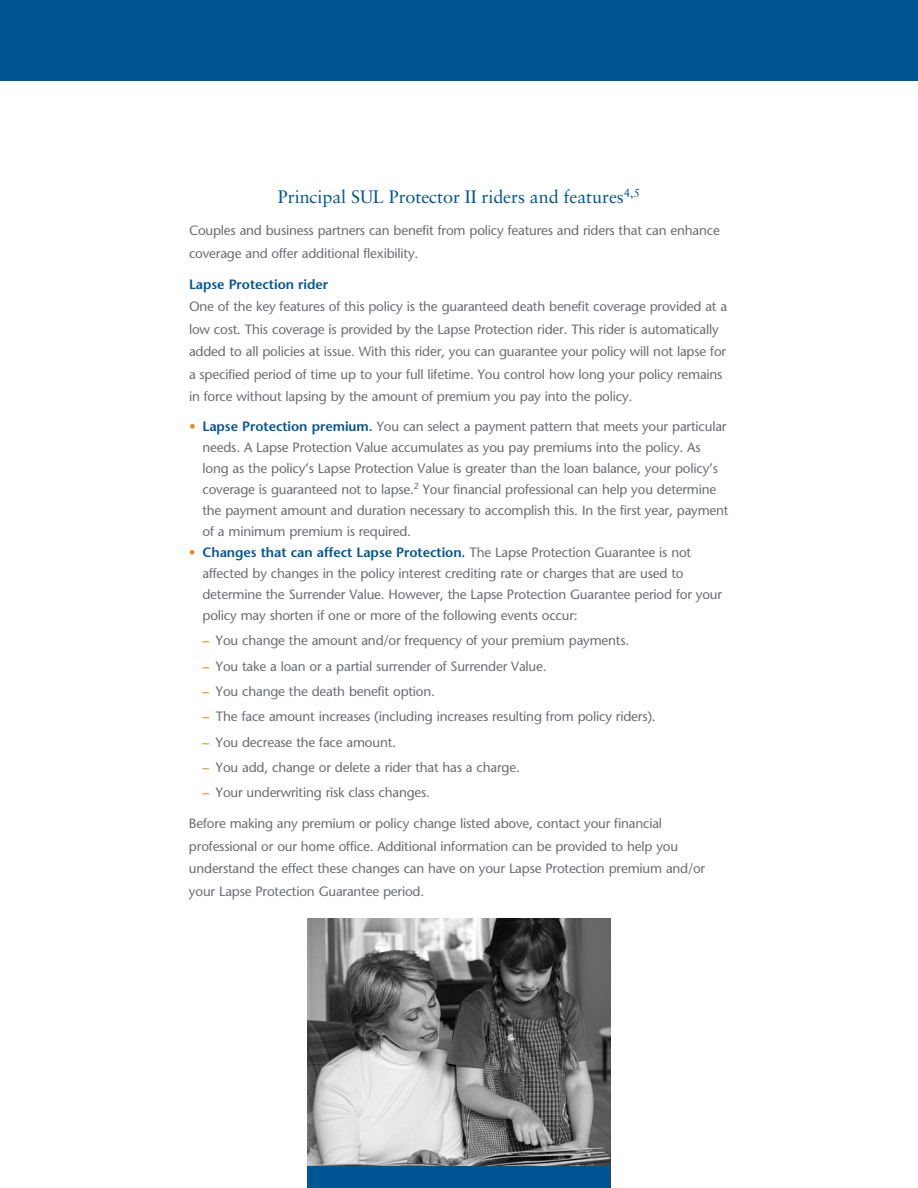
<style>
.page{position:relative;width:918px;height:1188px;background:#fff}
.page>*{position:absolute;margin:0;border:0;box-sizing:border-box;transform-origin:0 0}
.t1{font:18px "Sabon";letter-spacing:-.005em;color:#005595}
.t2{font:13.5px/22.5px "Stone Sans";letter-spacing:-.015em;color:#6c6d70}
.t3{font:600 13.5px "Stone Sans";letter-spacing:-.005em;color:#005595}
.s1{font-weight:600;color:#e58e19}
.s2{font-weight:600;color:#005595}
</style>
<div class="page">
<div style="left:0;top:0;width:918px;height:81px;background:#005595"></div>
<img style="left:308px;top:918px;width:302px;height:248px">
<div style="left:308px;top:1166px;width:302px;height:22px;background:#005595"></div>
<h1 class="t1" style="left:278px;top:186px;width:364px">Principal SUL Protector II riders and features<sup>4,5</sup></h1>
<p class="t2" style="left:189px;top:219px;width:532px">Couples and business partners can benefit from policy features and riders that can enhance coverage and offer additional flexibility.</p>
<p class="t3" style="left:189px;top:276px;width:141px">Lapse Protection rider</p>
<p class="t2" style="left:189px;top:295px;width:540px">One of the key features of this policy is the guaranteed death benefit coverage provided at a low cost. This coverage is provided by the Lapse Protection rider. This rider is automatically added to all policies at issue. With this rider, you can guarantee your policy will not lapse for a specified period of time up to your full lifetime. You control how long your policy remains in force without lapsing by the amount of premium you pay into the policy.</p>
<p class="t2" style="left:202px;top:416px;width:528px;line-height:21px;text-indent:-13px"><span class="s1">•</span> <span class="s2">Lapse Protection premium.</span> You can select a payment pattern that meets your particular needs. A Lapse Protection Value accumulates as you pay premiums into the policy. As long as the policy’s Lapse Protection Value is greater than the loan balance, your policy’s coverage is guaranteed not to lapse.<sup>2</sup> Your financial professional can help you determine the payment amount and duration necessary to accomplish this. In the first year, payment of a minimum premium is required.</p>
<p class="t2" style="left:202px;top:542px;width:521px;line-height:21px;text-indent:-14px"><span class="s1">•</span> <span class="s2">Changes that can affect Lapse Protection.</span> The Lapse Protection Guarantee is not affected by changes in the policy interest crediting rate or charges that are used to determine the Surrender Value. However, the Lapse Protection Guarantee period for your policy may shorten if one or more of the following events occur:</p>
<p class="t2" style="left:202px;top:629px;width:428px"><span class="s1">–</span> You change the amount and/or frequency of your premium payments.</p>
<p class="t2" style="left:202px;top:655px;width:346px"><span class="s1">–</span> You take a loan or a partial surrender of Surrender Value.</p>
<p class="t2" style="left:202px;top:680px;width:234px"><span class="s1">–</span> You change the death benefit option.</p>
<p class="t2" style="left:202px;top:705px;width:455px"><span class="s1">–</span> The face amount increases (including increases resulting from policy riders).</p>
<p class="t2" style="left:202px;top:731px;width:195px"><span class="s1">–</span> You decrease the face amount.</p>
<p class="t2" style="left:202px;top:756px;width:319px"><span class="s1">–</span> You add, change or delete a rider that has a charge.</p>
<p class="t2" style="left:202px;top:781px;width:229px"><span class="s1">–</span> Your underwriting risk class changes.</p>
<p class="t2" style="left:189px;top:812px;width:518px">Before making any premium or policy change listed above, contact your financial professional or our home office. Additional information can be provided to help you understand the effect these changes can have on your Lapse Protection premium and/or your Lapse Protection Guarantee period.</p>
</div>
